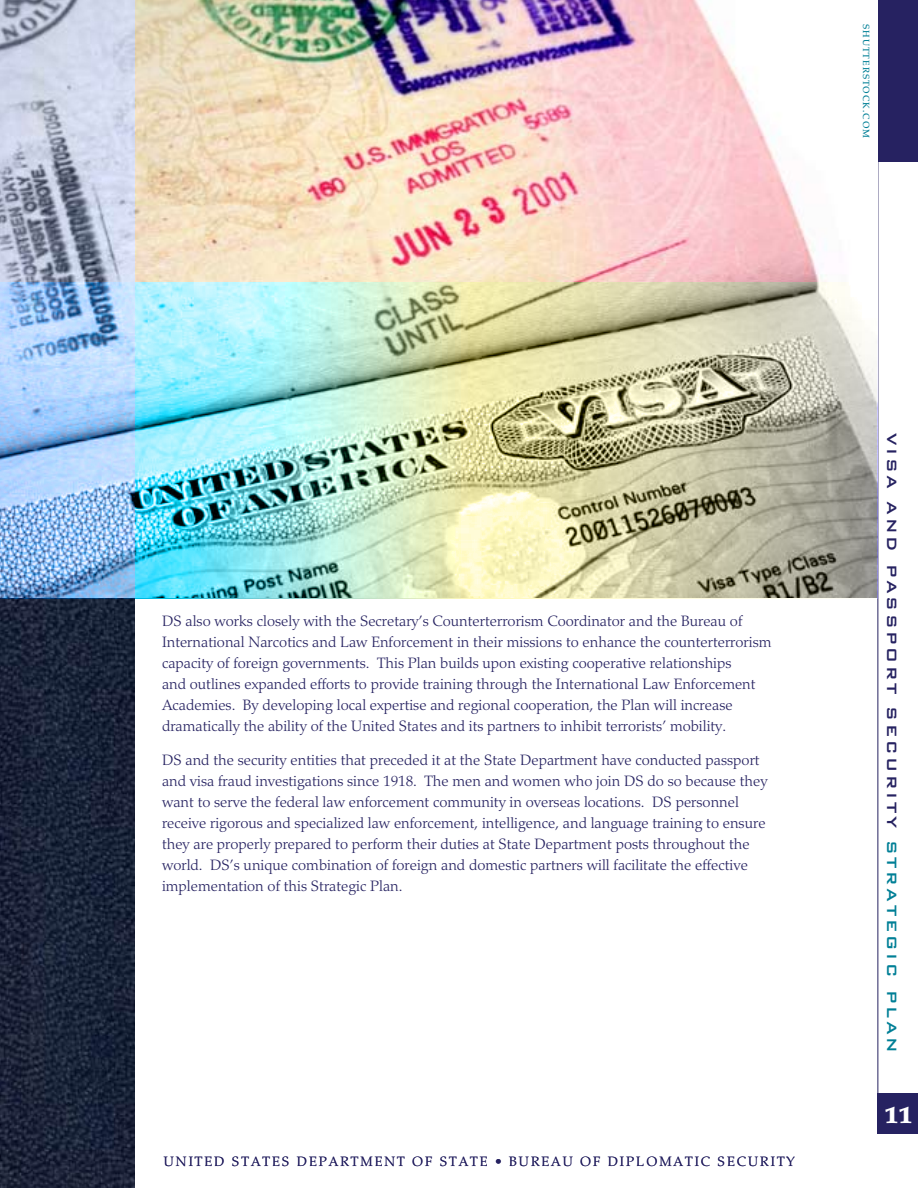
<style>
.page{position:relative;width:918px;height:1188px;background:#fff}
.page>*{position:absolute;margin:0;border:0;box-sizing:border-box;transform-origin:0 0}
.t1{font:900 24px "Palatino";color:#fff}
.t2{font:500 18px "Bank Gothic BT";letter-spacing:.15em;color:#262261}
.t3{font:300 15px/21px "Palatino";color:#262261}
.t4{font:300 13.5px "Palatino";letter-spacing:.15em;color:#262261}
.t5{font:500 9px "Palatino";letter-spacing:.1em;color:#007f96}
.s1{color:#007f96}
</style>
<div class="page">
<div style="left:878px;top:0;width:40px;height:162px;background:#262261"></div>
<hr style="left:878px;top:0;width:1px;height:1134px;background:#262261">
<img style="left:0;top:598px;width:135px;height:590px">
<div style="left:878px;top:1094px;width:40px;height:40px;background:#262261"></div>
<img style="left:0;top:0;width:878px;height:598px">
<p class="t5" style="left:872px;top:24px;width:115px;rotate:90deg">Shutterstock.com</p>
<p class="t3" style="left:162px;top:611px;width:611px">DS also works closely with the Secretary’s Counterterrorism Coordinator and the Bureau of International Narcotics and Law Enforcement in their missions to enhance the counterterrorism capacity of foreign governments. This Plan builds upon existing cooperative relationships<br>and outlines expanded efforts to provide training through the International Law Enforcement Academies. By developing local expertise and regional cooperation, the Plan will increase dramatically the ability of the United States and its partners to inhibit terrorists’ mobility.</p>
<p class="t3" style="left:162px;top:750px;width:608px">DS and the security entities that preceded it at the State Department have conducted passport and visa fraud investigations since 1918. The men and women who join DS do so because they want to serve the federal law enforcement community in overseas locations. DS personnel receive rigorous and specialized law enforcement, intelligence, and language training to ensure they are properly prepared to perform their duties at State Department posts throughout the world. DS ’s unique combination of foreign and domestic partners will facilitate the effective implementation of this Strategic Plan.</p>
<p class="t4" style="left:164px;top:1154px;width:632px">United states Department of S tate • Bu reau of Diplomatic S ecu rity</p>
<p class="t2" style="left:902px;top:433px;width:618px;rotate:90deg">Visa and passport security <span class="s1">STRATEGIC PLAN</span></p>
<h1 class="t1" style="left:884px;top:1100px;width:30px">11</h1>
</div>
